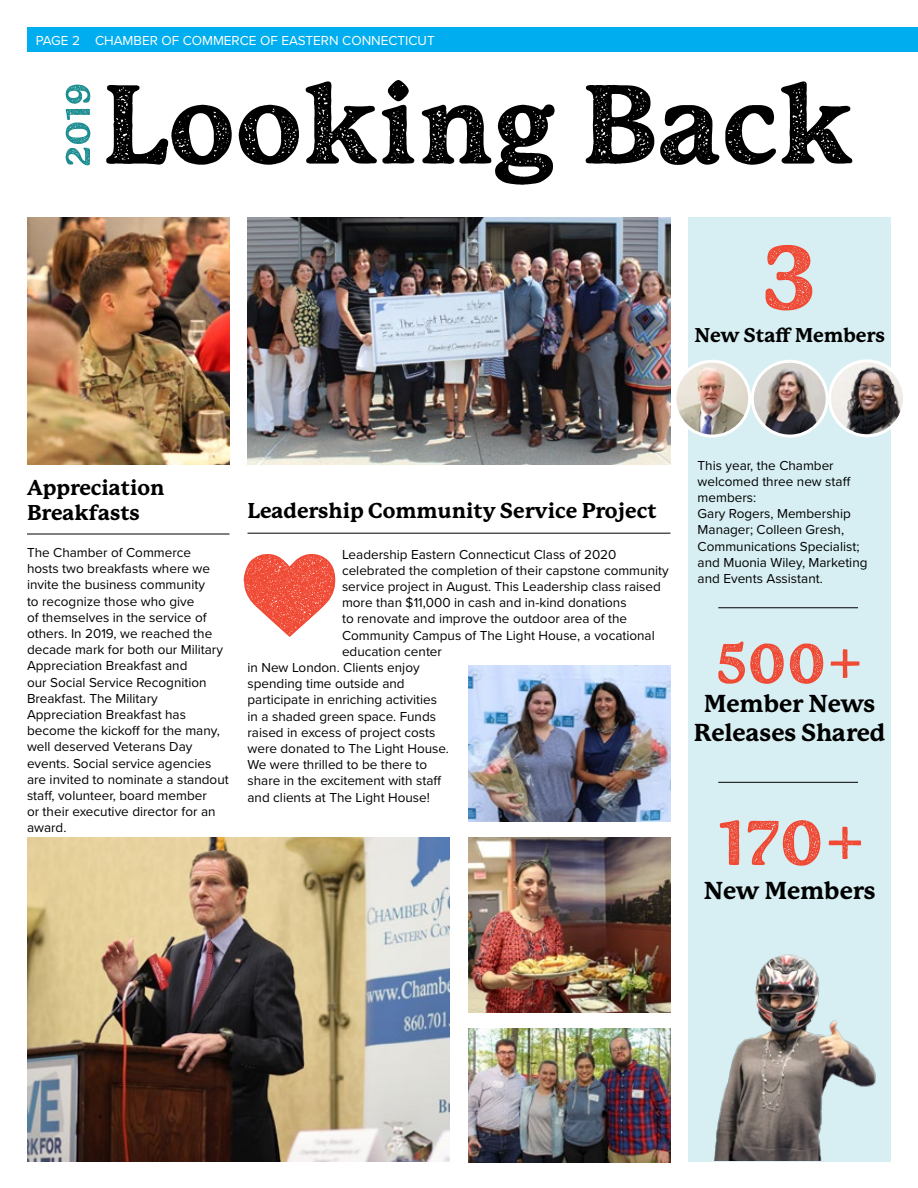
<style>
.page{position:relative;width:918px;height:1188px;background:#fff}
.page>*{position:absolute;margin:0;border:0;box-sizing:border-box;transform-origin:0 0}
.t1{font:800 24px/28.8px "P22 Mackinac Pro";color:#000;text-align:center}
.t2{font:800 21px/25.2px "P22 Mackinac Pro";color:#000}
.t3{font:800 19.5px "P22 Mackinac Pro";color:#000}
.t4{font:13.5px/16.2px "Proxima Nova";color:#000}
.t5{font:13.5px "Proxima Nova";color:#fff}
</style>
<div class="page">
<div style="left:688px;top:218px;width:203px;height:944px;background:#d7eff3"></div>
<div style="left:27px;top:27px;width:891px;height:25px;background:#00aeef"></div>
<svg style="left:66px;top:85px;width:24px;height:80px"></svg>
<svg style="left:765px;top:245px;width:47px;height:65px"></svg>
<hr style="left:718px;top:782px;width:140px;height:1px;background:#000">
<hr style="left:718px;top:607px;width:140px;height:1px;background:#000">
<hr style="left:27px;top:534px;width:203px;height:1px;background:#000">
<hr style="left:248px;top:533px;width:422px;height:1px;background:#000">
<svg style="left:720px;top:820px;width:19px;height:45px"></svg>
<svg style="left:829px;top:827px;width:32px;height:32px"></svg>
<svg style="left:748px;top:820px;width:72px;height:46px"></svg>
<svg style="left:790px;top:644px;width:33px;height:40px"></svg>
<svg style="left:718px;top:641px;width:66px;height:43px"></svg>
<svg style="left:831px;top:649px;width:29px;height:29px"></svg>
<svg style="left:585px;top:85px;width:69px;height:79px"></svg>
<svg style="left:422px;top:104px;width:133px;height:81px"></svg>
<svg style="left:106px;top:85px;width:126px;height:80px"></svg>
<svg style="left:239px;top:105px;width:60px;height:60px"></svg>
<svg style="left:660px;top:81px;width:193px;height:84px"></svg>
<svg style="left:306px;top:80px;width:109px;height:84px"></svg>
<img style="left:27px;top:837px;width:423px;height:324px">
<img style="left:468px;top:837px;width:202px;height:175px">
<img style="left:27px;top:218px;width:203px;height:246px">
<img style="left:248px;top:218px;width:423px;height:246px">
<img style="left:675px;top:361px;width:75px;height:75px;border-radius:37px">
<div style="left:673px;top:360px;width:78px;height:78px;border:3px solid #fff;border-radius:50%"></div>
<img style="left:752px;top:361px;width:75px;height:75px;border-radius:37px">
<div style="left:751px;top:360px;width:78px;height:78px;border:3px solid #fff;border-radius:50%"></div>
<img style="left:830px;top:361px;width:74px;height:75px;border-radius:37px">
<div style="left:828px;top:359px;width:78px;height:78px;border:3px solid #fff;border-radius:50%"></div>
<img style="left:714px;top:954px;width:162px;height:207px">
<img style="left:468px;top:1028px;width:202px;height:134px">
<img style="left:468px;top:666px;width:202px;height:155px">
<svg style="left:243px;top:554px;width:93px;height:83px"></svg>
<p class="t5" style="left:36px;top:30px;width:400px">PAGE 2 CHAMBER OF COMMERCE OF EASTERN CONNECTICUT</p>
<h3 class="t3" style="left:694px;top:324px;width:192px">New Staff Members</h3>
<h2 class="t2" style="left:27px;top:475px;width:139px">Appreciation<br>Breakfasts</h2>
<h2 class="t2" style="left:248px;top:498px;width:411px">Leadership Community Service Project</h2>
<p class="t4" style="left:27px;top:544px;width:203px">The Chamber of Commerce<br>hosts two breakfasts where we invite the business community<br>to recognize those who give<br>of themselves in the service of others. In 2019, we reached the decade mark for both our Military<br>Appreciation Breakfast and<br>our Social Service Recognition<br>Breakfast. The Military<br>Appreciation Breakfast has become the kickoff for the many, well deserved Veterans Day events. Social service agencies are invited to nominate a standout staff, volunteer, board member<br>or their executive director for an award.</p>
<p class="t4" style="left:342px;top:545px;width:276px">Leadership Eastern Connecticut Class of 2020</p>
<p class="t4" style="left:342px;top:562px;width:328px">celebrated the completion of their capstone community</p>
<p class="t4" style="left:342px;top:578px;width:320px">service project in August. This Leadership class raised</p>
<p class="t4" style="left:342px;top:594px;width:286px">more than $11,000 in cash and in-kind donations</p>
<p class="t4" style="left:342px;top:610px;width:287px">to renovate and improve the outdoor area of the</p>
<p class="t4" style="left:342px;top:626px;width:314px">Community Campus of The Light House, a vocational</p>
<p class="t4" style="left:342px;top:643px;width:101px">education center</p>
<p class="t4" style="left:248px;top:659px;width:174px">in New London. Clients enjoy</p>
<p class="t4" style="left:248px;top:675px;width:159px">spending time outside and</p>
<p class="t4" style="left:248px;top:691px;width:191px">participate in enriching activities</p>
<p class="t4" style="left:248px;top:707px;width:190px">in a shaded green space. Funds</p>
<p class="t4" style="left:248px;top:724px;width:189px">raised in excess of project costs</p>
<p class="t4" style="left:248px;top:740px;width:203px">were donated to The Light House.</p>
<p class="t4" style="left:248px;top:756px;width:181px">We were thrilled to be there to</p>
<p class="t4" style="left:248px;top:772px;width:196px">share in the excitement with staff</p>
<p class="t4" style="left:248px;top:788px;width:184px">and clients at The Light House!</p>
<p class="t4" style="left:698px;top:456px;width:171px">This year, the Chamber welcomed three new staff members:<br>Gary Rogers, Membership<br>Manager; Colleen Gresh,<br>Communications Specialist; and Muonia Wiley, Marketing and Events Assistant.</p>
<h1 class="t1" style="left:694px;top:690px;width:193px">Member News<br>Releases Shared</h1>
<h1 class="t1" style="left:704px;top:876px;width:173px">New Members</h1>
</div>
